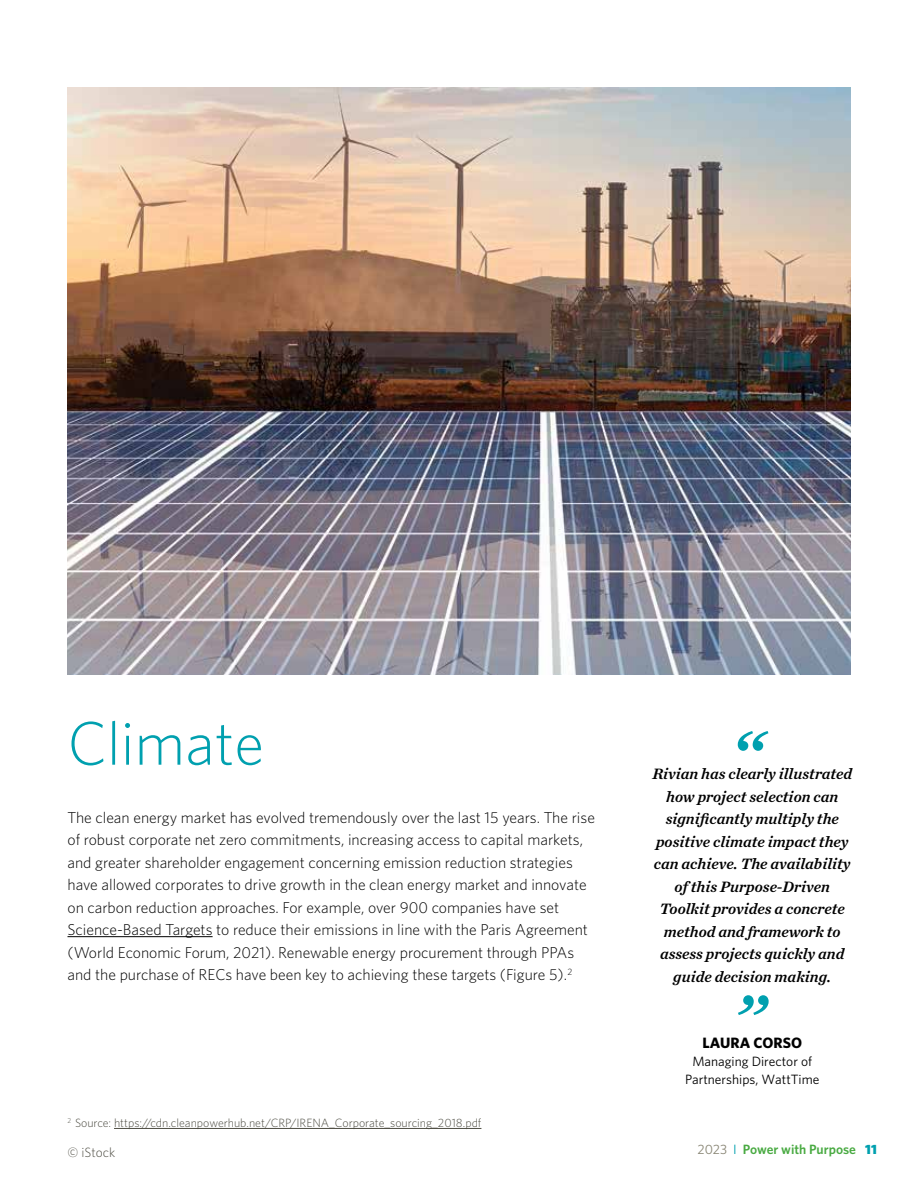
<style>
.page{position:relative;width:918px;height:1188px;background:#fff}
.page>*{position:absolute;margin:0;border:0;box-sizing:border-box;transform-origin:0 0}
.t1{font:300 61.5px "Whitney";color:#00a0af}
.t2{font:300 15.75px/22.5px "Whitney";color:#000}
.t3{font:italic 15.75px/22.5px "Chronicle Text G2 Semi";color:#000;text-align:center}
.t4{font:700 15px "Whitney";color:#000}
.t5{font:13.5px/18px "Whitney";color:#000;text-align:center}
.t6{font:600 13.5px "Whitney";color:#49aa42}
.t7{font:300 13.5px "Whitney";color:#4d4c42}
.t8{font:300 12px "Whitney";color:#4d4c42}
.s1{font-weight:400;color:#898675}
.s2{font-weight:400;color:#00a0af}
.s3{font-weight:900;color:#00a0af}
</style>
<div class="page">
<img style="left:68px;top:88px;width:782px;height:587px">
<hr style="left:68px;top:936px;width:145px;height:1px;background:#000">
<svg style="left:738px;top:731px;width:30px;height:20px"></svg>
<svg style="left:738px;top:995px;width:31px;height:20px"></svg>
<hr style="left:114px;top:1128px;width:367px;height:1px;background:#4d4c42">
<h1 class="t1" style="left:68px;top:702px;width:198px">Climate</h1>
<p class="t2" style="left:68px;top:805px;width:529px">The clean energy market has evolved tremendously over the last 15 years. The rise of robust corporate net zero commitments, increasing access to capital markets, and greater shareholder engagement concerning emission reduction strategies have allowed corporates to drive growth in the clean energy market and innovate on carbon reduction approaches. For example, over 900 companies have set Science-Based Targets to reduce their emissions in line with the Paris Agreement (World Economic Forum, 2021). Renewable energy procurement through PPAs and the purchase of RECs have been key to achieving these targets (Figure 5).<sup>2</sup></p>
<p class="t8" style="left:68px;top:1115px;width:415px"><sup>2</sup> Source: https://cdn.cleanpowerhub.net/CRP/IRENA_Corporate_sourcing_2018.pdf</p>
<p class="t7" style="left:68px;top:1144px;width:49px">© iStock</p>
<p class="t3" style="left:652px;top:762px;width:201px">Rivian has clearly illustrated how project selection can significantly multiply the positive climate impact they can achieve. The availability of this Purpose-Driven<br>Toolkit provides a concrete method and framework to assess projects quickly and guide decision making.</p>
<p class="t4" style="left:702px;top:1033px;width:101px">LAURA CORSO</p>
<p class="t5" style="left:685px;top:1052px;width:136px">Managing Director of<br>Partnerships, WattTime</p>
<p class="t6" style="left:697px;top:1141px;width:181px"><span class="s1">2023</span> <span class="s2">I</span> Power with Purpose <span class="s3">11</span></p>
</div>
